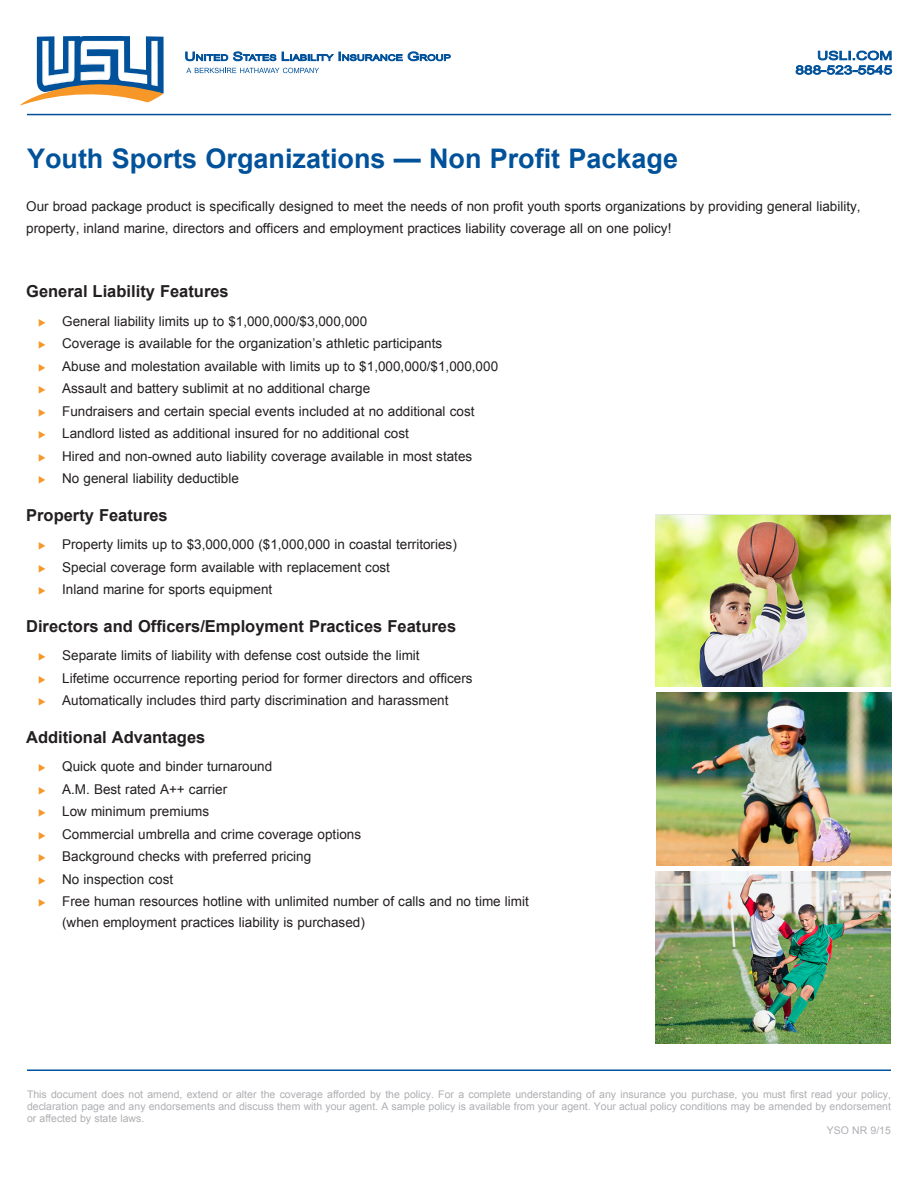
<style>
.page{position:relative;width:918px;height:1188px;background:#fff}
.page>*{position:absolute;margin:0;border:0;box-sizing:border-box;transform-origin:0 0}
.t1{font:700 27px "Arial";color:#01529a}
.a-head{font:700 16.5px "Arial";color:#231f20}
.bullet_list_1_-_oran{font:13.5px/21.6px "Arial";color:#231f20}
.t2{font:10.5px "Arial";color:#aeafb3}
.s1{color:#f79727}
</style>
<div class="page">
<svg style="left:185px;top:52px;width:91px;height:9px"></svg>
<svg style="left:282px;top:52px;width:169px;height:9px"></svg>
<svg style="left:186px;top:68px;width:133px;height:5px"></svg>
<svg style="left:796px;top:51px;width:96px;height:24px"></svg>
<svg style="left:20px;top:36px;width:144px;height:70px"></svg>
<hr style="left:27px;top:114px;width:864px;height:1px;background:#01529a">
<hr style="left:27px;top:1070px;width:864px;height:1px;background:#01529a">
<img style="left:656px;top:693px;width:236px;height:173px">
<img style="left:655px;top:516px;width:236px;height:171px">
<img style="left:655px;top:871px;width:236px;height:173px">
<p class="t1" style="left:27px;top:141px;width:653px">Youth Sports Organizations — Non Profit Package</p>
<p class="bullet_list_1_-_oran" style="left:26px;top:196px;width:836px">Our broad package product is specifically designed to meet the needs of non profit youth sports organizations by providing general liability, property, inland marine, directors and officers and employment practices liability coverage all on one policy!</p>
<p class="a-head" style="left:26px;top:280px;width:204px">General Liability Features</p>
<p class="bullet_list_1_-_oran" style="left:38px;top:310px;width:331px"><span class="s1">◆</span> General liability limits up to $1,000,000/$3,000,000</p>
<p class="bullet_list_1_-_oran" style="left:38px;top:333px;width:406px"><span class="s1">◆</span> Coverage is available for the organization’s athletic participants</p>
<p class="bullet_list_1_-_oran" style="left:38px;top:355px;width:462px"><span class="s1">◆</span> Abuse and molestation available with limits up to $1,000,000/$1,000,000</p>
<p class="bullet_list_1_-_oran" style="left:38px;top:378px;width:334px"><span class="s1">◆</span> Assault and battery sublimit at no additional charge</p>
<p class="bullet_list_1_-_oran" style="left:38px;top:400px;width:438px"><span class="s1">◆</span> Fundraisers and certain special events included at no additional cost</p>
<p class="bullet_list_1_-_oran" style="left:38px;top:423px;width:372px"><span class="s1">◆</span> Landlord listed as additional insured for no additional cost</p>
<p class="bullet_list_1_-_oran" style="left:38px;top:445px;width:436px"><span class="s1">◆</span> Hired and non-owned auto liability coverage available in most states</p>
<p class="bullet_list_1_-_oran" style="left:38px;top:468px;width:202px"><span class="s1">◆</span> No general liability deductible</p>
<p class="a-head" style="left:26px;top:504px;width:143px">Property Features</p>
<p class="bullet_list_1_-_oran" style="left:38px;top:534px;width:420px"><span class="s1">◆</span> Property limits up to $3,000,000 ($1,000,000 in coastal territories)</p>
<p class="bullet_list_1_-_oran" style="left:38px;top:556px;width:353px"><span class="s1">◆</span> Special coverage form available with replacement cost</p>
<p class="bullet_list_1_-_oran" style="left:38px;top:579px;width:236px"><span class="s1">◆</span> Inland marine for sports equipment</p>
<p class="a-head" style="left:26px;top:615px;width:432px">Directors and Officers/Employment Practices Features</p>
<p class="bullet_list_1_-_oran" style="left:38px;top:645px;width:383px"><span class="s1">◆</span> Separate limits of liability with defense cost outside the limit</p>
<p class="bullet_list_1_-_oran" style="left:38px;top:667px;width:436px"><span class="s1">◆</span> Lifetime occurrence reporting period for former directors and officers</p>
<p class="bullet_list_1_-_oran" style="left:38px;top:690px;width:412px"><span class="s1">◆</span> Automatically includes third party discrimination and harassment</p>
<p class="a-head" style="left:26px;top:726px;width:181px">Additional Advantages</p>
<p class="bullet_list_1_-_oran" style="left:38px;top:756px;width:236px"><span class="s1">◆</span> Quick quote and binder turnaround</p>
<p class="bullet_list_1_-_oran" style="left:38px;top:778px;width:191px"><span class="s1">◆</span> A.M. Best rated A++ carrier</p>
<p class="bullet_list_1_-_oran" style="left:38px;top:801px;width:173px"><span class="s1">◆</span> Low minimum premiums</p>
<p class="bullet_list_1_-_oran" style="left:38px;top:823px;width:324px"><span class="s1">◆</span> Commercial umbrella and crime coverage options</p>
<p class="bullet_list_1_-_oran" style="left:38px;top:846px;width:275px"><span class="s1">◆</span> Background checks with preferred pricing</p>
<p class="bullet_list_1_-_oran" style="left:38px;top:868px;width:137px"><span class="s1">◆</span> No inspection cost</p>
<p class="bullet_list_1_-_oran" style="left:62px;top:891px;width:468px;line-height:21px;text-indent:-24px"><span class="s1">◆</span> Free human resources hotline with unlimited number of calls and no time limit (when employment practices liability is purchased)</p>
<p class="t2" style="left:27px;top:1087px;width:866px">This document does not amend, extend or alter the coverage afforded by the policy. For a complete understanding of any insurance you purchase, you must first read your policy,</p>
<p class="t2" style="left:27px;top:1099px;width:865px">declaration page and any endorsements and discuss them with your agent. A sample policy is available from your agent. Your actual policy conditions may be amended by endorsement</p>
<p class="t2" style="left:27px;top:1111px;width:119px">or affected by state laws.</p>
<p class="t2" style="left:827px;top:1123px;width:66px">YSO NR 9/15</p>
</div>
